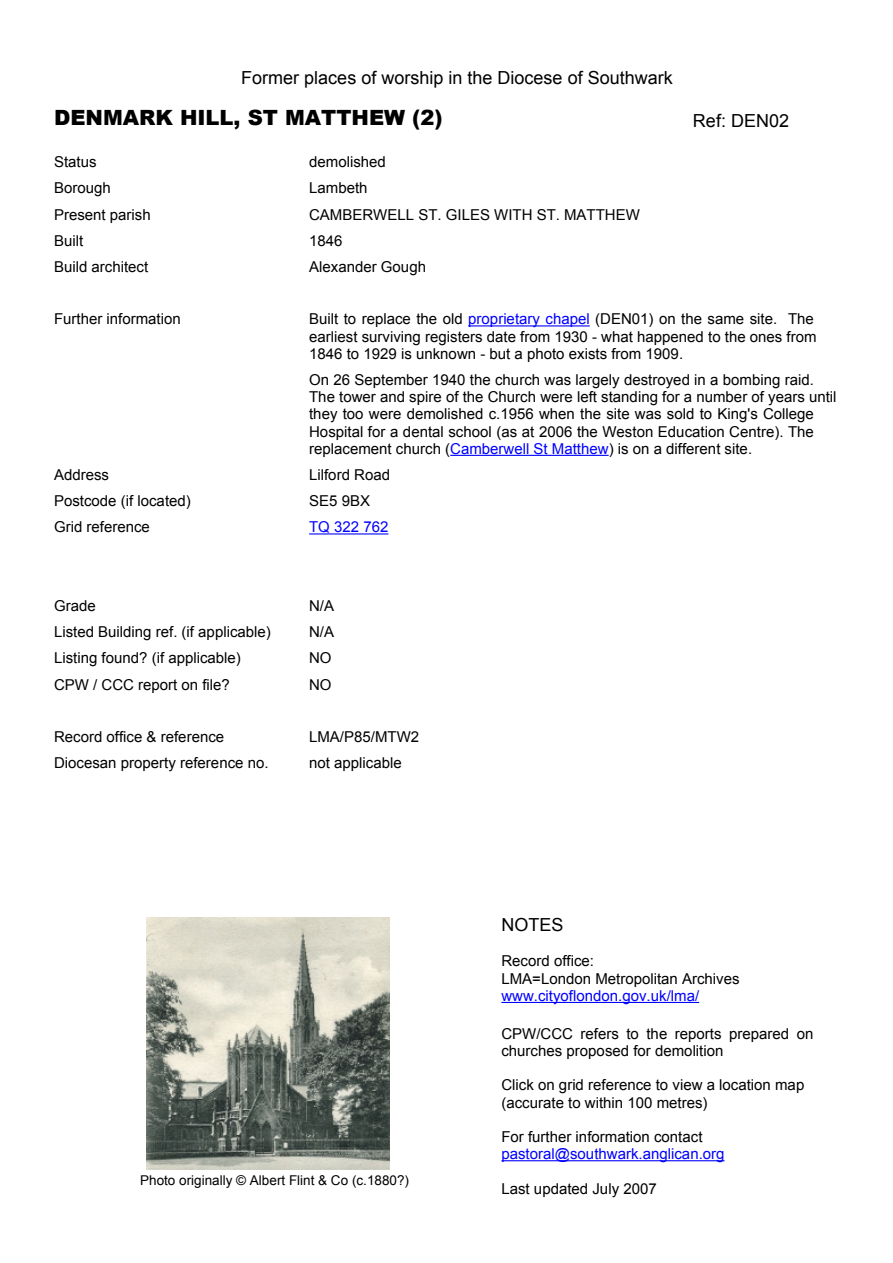
<style>
.page{position:relative;width:893px;height:1263px;background:#fff}
.page>*{position:absolute;margin:0;border:0;box-sizing:border-box;transform-origin:0 0}
.t1{font:900 21px "Arial";color:#000}
.t2{font:18px "Arial";color:#000}
.t3{font:15px/17.2px "Arial";color:#000}
.t4{font:15px "Arial";color:#00f}
.t5{font:13.5px "Arial";color:#000}
.s1{color:#00f}
</style>
<div class="page">
<hr style="left:468px;top:325px;width:122px;height:1px;background:#00f">
<hr style="left:450px;top:455px;width:159px;height:1px;background:#00f">
<hr style="left:309px;top:533px;width:79px;height:1px;background:#00f">
<hr style="left:501px;top:1002px;width:198px;height:1px;background:#00f">
<hr style="left:501px;top:1160px;width:224px;height:1px;background:#00f">
<img style="left:147px;top:917px;width:242px;height:253px">
<p class="t2" style="left:241px;top:71px;width:433px">Former places of worship in the Diocese of Southwark</p>
<h1 class="t1" style="left:54px;top:110px;width:390px">DENMARK HILL, ST MATTHEW (2)</h1>
<p class="t2" style="left:693px;top:114px;width:98px">Ref: DEN02</p>
<p class="t3" style="left:54px;top:155px;width:44px">Status</p>
<p class="t3" style="left:309px;top:155px;width:78px">demolished</p>
<p class="t3" style="left:54px;top:181px;width:58px">Borough</p>
<p class="t3" style="left:309px;top:181px;width:60px">Lambeth</p>
<p class="t3" style="left:54px;top:207px;width:98px">Present parish</p>
<p class="t3" style="left:309px;top:207px;width:332px">CAMBERWELL ST. GILES WITH ST. MATTHEW</p>
<p class="t3" style="left:54px;top:233px;width:31px">Built</p>
<p class="t3" style="left:309px;top:233px;width:35px">1846</p>
<p class="t3" style="left:54px;top:259px;width:96px">Build architect</p>
<p class="t3" style="left:309px;top:259px;width:118px">Alexander Gough</p>
<p class="t3" style="left:54px;top:312px;width:128px">Further information</p>
<p class="t3" style="left:309px;top:312px;width:509px">Built to replace the old <span class="s1">proprietary chapel</span> (DEN01) on the same site. The earliest surviving registers date from 1930 - what happened to the ones from<br>1846 to 1929 is unknown - but a photo exists from 1909.</p>
<p class="t3" style="left:309px;top:372px;width:529px">On 26 September 1940 the church was largely destroyed in a bombing raid.<br>The tower and spire of the Church were left standing for a number of years until they too were demolished c.1956 when the site was sold to King's College Hospital for a dental school (as at 2006 the Weston Education Centre). The replacement church (<span class="s1">Camberwell St Matthew</span>) is on a different site.</p>
<p class="t3" style="left:54px;top:467px;width:57px">Address</p>
<p class="t3" style="left:309px;top:467px;width:82px">Lilford Road</p>
<p class="t3" style="left:54px;top:494px;width:138px">Postcode (if located)</p>
<p class="t3" style="left:309px;top:494px;width:62px">SE5 9BX</p>
<p class="t3" style="left:54px;top:520px;width:97px">Grid reference</p>
<p class="t4" style="left:309px;top:521px;width:81px">TQ 322 762</p>
<p class="t3" style="left:54px;top:598px;width:43px">Grade</p>
<p class="t3" style="left:309px;top:598px;width:27px">N/A</p>
<p class="t3" style="left:54px;top:625px;width:218px">Listed Building ref. (if applicable)</p>
<p class="t3" style="left:309px;top:625px;width:27px">N/A</p>
<p class="t3" style="left:54px;top:651px;width:188px">Listing found? (if applicable)</p>
<p class="t3" style="left:309px;top:651px;width:24px">NO</p>
<p class="t3" style="left:54px;top:677px;width:177px">CPW / CCC report on file?</p>
<p class="t3" style="left:309px;top:677px;width:24px">NO</p>
<p class="t3" style="left:54px;top:729px;width:172px">Record office &amp; reference</p>
<p class="t3" style="left:309px;top:729px;width:112px">LMA/P85/MTW2</p>
<p class="t3" style="left:54px;top:756px;width:216px">Diocesan property reference no.</p>
<p class="t3" style="left:309px;top:756px;width:94px">not applicable</p>
<p class="t5" style="left:140px;top:1175px;width:270px">Photo originally © Albert Flint &amp; Co (c.1880?)</p>
<p class="t2" style="left:501px;top:918px;width:64px">NOTES</p>
<p class="t3" style="left:501px;top:954px;width:240px">Record office:<br>LMA=London Metropolitan Archives</p>
<p class="t4" style="left:501px;top:990px;width:199px">www.cityoflondon.gov.uk/lma/</p>
<p class="t3" style="left:501px;top:1026px;width:314px">CPW/CCC refers to the reports prepared on churches proposed for demolition</p>
<p class="t3" style="left:501px;top:1078px;width:304px">Click on grid reference to view a location map (accurate to within 100 metres)</p>
<p class="t3" style="left:501px;top:1129px;width:203px">For further information contact</p>
<p class="t4" style="left:501px;top:1148px;width:225px">pastoral@southwark.anglican.org</p>
<p class="t3" style="left:501px;top:1181px;width:157px">Last updated July 2007</p>
</div>
